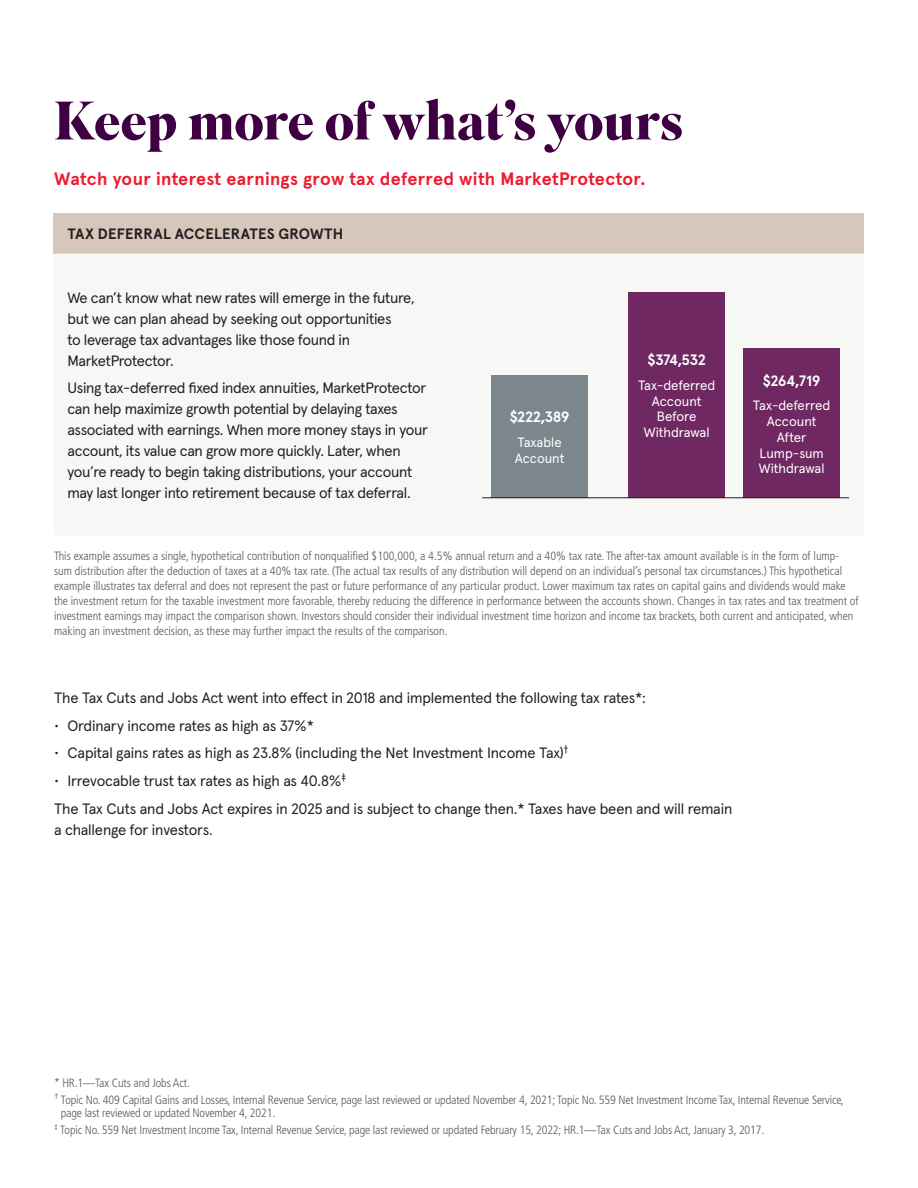
<style>
.page{position:relative;width:918px;height:1188px;background:#fff}
.page>*{position:absolute;margin:0;border:0;box-sizing:border-box;transform-origin:0 0}
.t1{font:700 54px "Superior Title";letter-spacing:-.015em;color:#3e0042}
.t2{font:700 18px "Apercu Pro";letter-spacing:.015em;color:#ee1a2e}
.t3{font:15px/21px "Apercu Pro";letter-spacing:-.02em;color:#231f20}
.t4{font:700 15px "Apercu Pro";letter-spacing:.005em;color:#231f20}
.t5{font:700 15px "Apercu Pro";color:#fff}
.t6{font:13.5px/15.8px "Apercu Pro";color:#fff;text-align:center}
.t7{font:300 condensed 12px/15px "Frutiger";color:#57585a}
.s1{font-stretch:normal}
</style>
<div class="page">
<div style="left:54px;top:213px;width:810px;height:41px;background:#d7c6ba"></div>
<div style="left:491px;top:375px;width:97px;height:123px;background:#7c868d"></div>
<div style="left:743px;top:349px;width:97px;height:149px;background:#702862"></div>
<div style="left:629px;top:292px;width:96px;height:206px;background:#702862"></div>
<hr style="left:482px;top:497px;width:367px;height:1px;background:#231f20">
<h1 class="t1" style="left:54px;top:87px;width:631px">Keep more of what’s yours</h1>
<h2 class="t2" style="left:54px;top:165px;width:593px">Watch your interest earnings grow tax deferred with MarketProtector.</h2>
<p class="t4" style="left:67px;top:222px;width:277px">TAX DEFERRAL ACCELERATES GROWTH</p>
<p class="t3" style="left:67px;top:286px;width:349px">We can’t know what new rates will emerge in the future, but we can plan ahead by seeking out opportunities<br>to leverage tax advantages like those found in MarketProtector.</p>
<p class="t3" style="left:67px;top:376px;width:362px">Using tax-deferred fixed index annuities, MarketProtector can help maximize growth potential by delaying taxes associated with earnings. When more money stays in your account, its value can grow more quickly. Later, when you’re ready to begin taking distributions, your account may last longer into retirement because of tax deferral.</p>
<p class="t5" style="left:510px;top:405px;width:61px">$222,389</p>
<p class="t6" style="left:515px;top:433px;width:51px;text-align:left">Taxable<br>Account</p>
<p class="t5" style="left:648px;top:348px;width:60px">$374,532</p>
<p class="t6" style="left:638px;top:376px;width:79px">Tax-deferred<br>Account<br>Before<br>Withdrawal</p>
<p class="t5" style="left:763px;top:369px;width:59px">$264,719</p>
<p class="t6" style="left:753px;top:397px;width:79px">Tax-deferred<br>Account<br>After<br>Lump-sum<br>Withdrawal</p>
<p class="t7" style="left:54px;top:548px;width:806px">This example assumes a single, hypothetical contribution of nonqualified $100,000, a 4.5% annual return and a 40% tax rate. The after-tax amount available is in the form of lump&shy;sum distribution after the deduction of taxes at a 40% tax rate. (The actual tax results of any distribution will depend on an individual’s personal tax circumstances.) This hypothetical example illustrates tax deferral and does not represent the past or future performance of any particular product. Lower maximum tax rates on capital gains and dividends would make the investment return for the taxable investment more favorable, thereby reducing the difference in performance between the accounts shown. Changes in tax rates and tax treatment of investment earnings may impact the comparison shown. Investors should consider their individual investment time horizon and income tax brackets, both current and anticipated, when making an investment decision, as these may further impact the results of the comparison.</p>
<p class="t3" style="left:54px;top:686px;width:593px">The Tax Cuts and Jobs Act went into effect in 2018 and implemented the following tax rates*:</p>
<p class="t3" style="left:54px;top:714px;width:262px">• Ordinary income rates as high as 37%*</p>
<p class="t3" style="left:54px;top:741px;width:516px">• Capital gains rates as high as 23.8% (including the Net Investment Income Tax)<sup>†</sup></p>
<p class="t3" style="left:54px;top:766px;width:680px;line-height:27.8px">• Irrevocable trust tax rates as high as 40.8%<sup>‡<br></sup>The Tax Cuts and Jobs Act expires in 2025 and is subject to change then.* Taxes have been and will remain</p>
<p class="t3" style="left:54px;top:818px;width:160px">a challenge for investors.</p>
<p class="t7" style="left:54px;top:1074px;width:791px;line-height:16.8px">* HR.1<span class="s1">—</span>Tax Cuts and Jobs Act.<br><sup>†</sup> Topic No. 409 Capital Gains and Losses, Internal Revenue Service, page last reviewed or updated November 4, 2021; Topic No. 559 Net Investment Income Tax, Internal Revenue Service,</p>
<p class="t7" style="left:54px;top:1105px;width:712px;line-height:16.8px;text-indent:7px">page last reviewed or updated November 4, 2021.<br><sup>‡</sup> Topic No. 559 Net Investment Income Tax, Internal Revenue Service, page last reviewed or updated February 15, 2022; HR.1<span class="s1">—</span>Tax Cuts and Jobs Act, January 3, 2017.</p>
</div>
